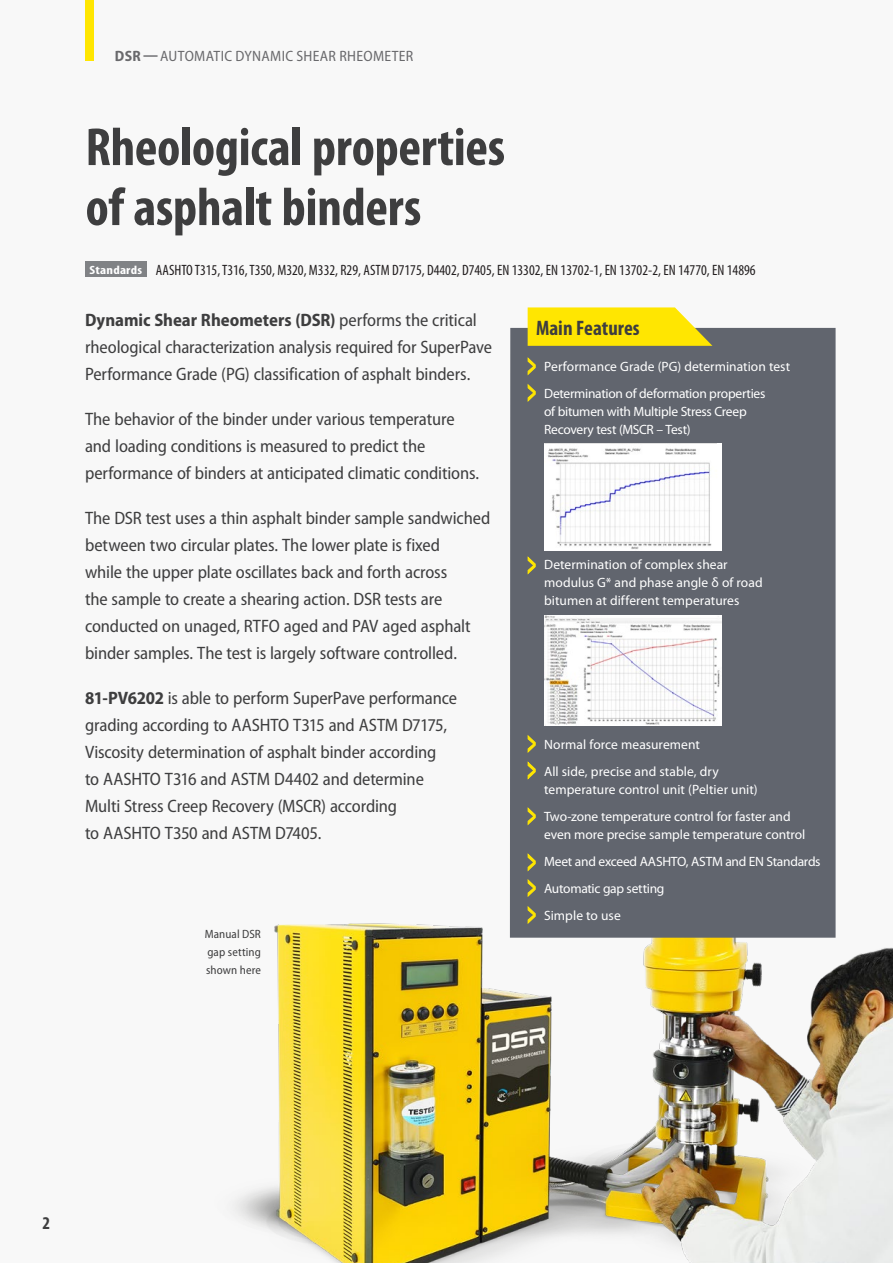
<style>
.page{position:relative;width:893px;height:1263px;background:#f8f8f8}
.page>*{position:absolute;margin:0;border:0;box-sizing:border-box;transform-origin:0 0}
.Heading_1{font:700 condensed 54px/60px "Myriad Pro";letter-spacing:-.005em;color:#3e3e3f}
.Headings_3{font:700 condensed 21px "Myriad Pro";color:#3e3e3f}
.Intro_copy_2{font:semi-condensed 18px/27px "Myriad Pro";letter-spacing:-.01em;color:#3e3e3f}
.t1{font:700 condensed 18px "Myriad Pro";color:#3e3e3f}
._01_Standard{font:condensed 15px "Myriad Pro";color:#231f20}
.t2{font:semi-condensed 15px "Myriad Pro";letter-spacing:.025em;color:#69696c}
.body-sub-head{font:13.5px/18px "Myriad Pro";letter-spacing:-.005em;color:#fff}
.t3{font:semi-condensed 12px/18px "Myriad Pro";letter-spacing:.005em;color:#3e3e3f;text-align:justify}
._01_Tit_Standards{font:700 condensed 12px "Myriad Pro";letter-spacing:.015em;color:#fff;scale:1.2 1}
.s1{font-weight:700}
</style>
<div class="page">
<img style="left:235px;top:923px;width:658px;height:340px">
<div style="left:85px;top:262px;width:62px;height:15px;background:#808285"></div>
<div style="left:510px;top:328px;width:326px;height:610px;background:#61656e"></div>
<svg style="left:528px;top:307px;width:184px;height:39px;background:#fae419"></svg>
<img style="left:545px;top:615px;width:177px;height:111px">
<img style="left:544px;top:444px;width:178px;height:107px">
<svg style="left:527px;top:878px;width:9px;height:20px"></svg>
<svg style="left:527px;top:905px;width:9px;height:20px"></svg>
<svg style="left:527px;top:356px;width:9px;height:20px"></svg>
<svg style="left:527px;top:383px;width:9px;height:20px"></svg>
<svg style="left:527px;top:555px;width:9px;height:20px"></svg>
<svg style="left:527px;top:734px;width:9px;height:20px"></svg>
<svg style="left:527px;top:760px;width:9px;height:21px"></svg>
<svg style="left:527px;top:806px;width:9px;height:20px"></svg>
<svg style="left:527px;top:852px;width:9px;height:20px"></svg>
<div style="left:85px;top:0;width:9px;height:61px;background:#ffe601"></div>
<p class="t2" style="left:115px;top:46px;width:300px"><span class="s1">DSR—</span>AUTOMATIC DYNAMIC SHEAR RHEOMETER</p>
<p class="Heading_1" style="left:85px;top:118px;width:421px">Rheological properties of asphalt binders</p>
<p class="_01_Tit_Standards" style="left:90px;top:263px;width:45px">Standards</p>
<p class="_01_Standard" style="left:156px;top:262px;width:601px">AASHTO T315, T316, T350, M320, M332, R29, ASTM D7175, D4402, D7405, EN 13302, EN 13702-1, EN 13702-2, EN 14770, EN 14896</p>
<p class="Intro_copy_2" style="left:85px;top:306px;width:409px"><span class="s1">Dynamic Shear Rheometers (DSR)</span> performs the critical rheological characterization analysis required for SuperPave<br>Performance Grade (PG) classification of asphalt binders.</p>
<p class="Intro_copy_2" style="left:85px;top:405px;width:396px">The behavior of the binder under various temperature and loading conditions is measured to predict the performance of binders at anticipated climatic conditions.</p>
<p class="Intro_copy_2" style="left:85px;top:504px;width:407px">The DSR test uses a thin asphalt binder sample sandwiched between two circular plates. The lower plate is fixed<br>while the upper plate oscillates back and forth across<br>the sample to create a shearing action. DSR tests are conducted on unaged, RTFO aged and PAV aged asphalt binder samples. The test is largely software controlled.</p>
<p class="Intro_copy_2" style="left:85px;top:684px;width:374px"><span class="s1">81-PV6202</span> is able to perform SuperPave performance grading according to AASHTO T315 and ASTM D7175, Viscosity determination of asphalt binder according<br>to AASHTO T316 and ASTM D4402 and determine Multi Stress Creep Recovery (MSCR) according<br>to AASHTO T350 and ASTM D7405.</p>
<p class="t3" style="left:205px;top:924px;width:58px">Manual DSR gap setting shown here</p>
<p class="Headings_3" style="left:536px;top:316px;width:105px">Main Features</p>
<p class="body-sub-head" style="left:544px;top:357px;width:248px">Performance Grade (PG) determination test</p>
<p class="body-sub-head" style="left:544px;top:384px;width:223px">Determination of deformation properties of bitumen with Multiple Stress Creep<br>Recovery test (MSCR – Test)</p>
<p class="body-sub-head" style="left:544px;top:555px;width:220px">Determination of complex shear modulus G* and phase angle δ of road bitumen at different temperatures</p>
<p class="body-sub-head" style="left:544px;top:735px;width:157px">Normal force measurement</p>
<p class="body-sub-head" style="left:544px;top:762px;width:215px">All side, precise and stable, dry temperature control unit (Peltier unit)</p>
<p class="body-sub-head" style="left:544px;top:807px;width:263px">Two-zone temperature control for faster and even more precise sample temperature control</p>
<p class="body-sub-head" style="left:544px;top:852px;width:278px">Meet and exceed AASHTO, ASTM and EN Standards</p>
<p class="body-sub-head" style="left:544px;top:879px;width:122px">Automatic gap setting</p>
<p class="body-sub-head" style="left:544px;top:906px;width:78px">Simple to use</p>
<p class="t1" style="left:43px;top:1213px;width:9px">2</p>
</div>
